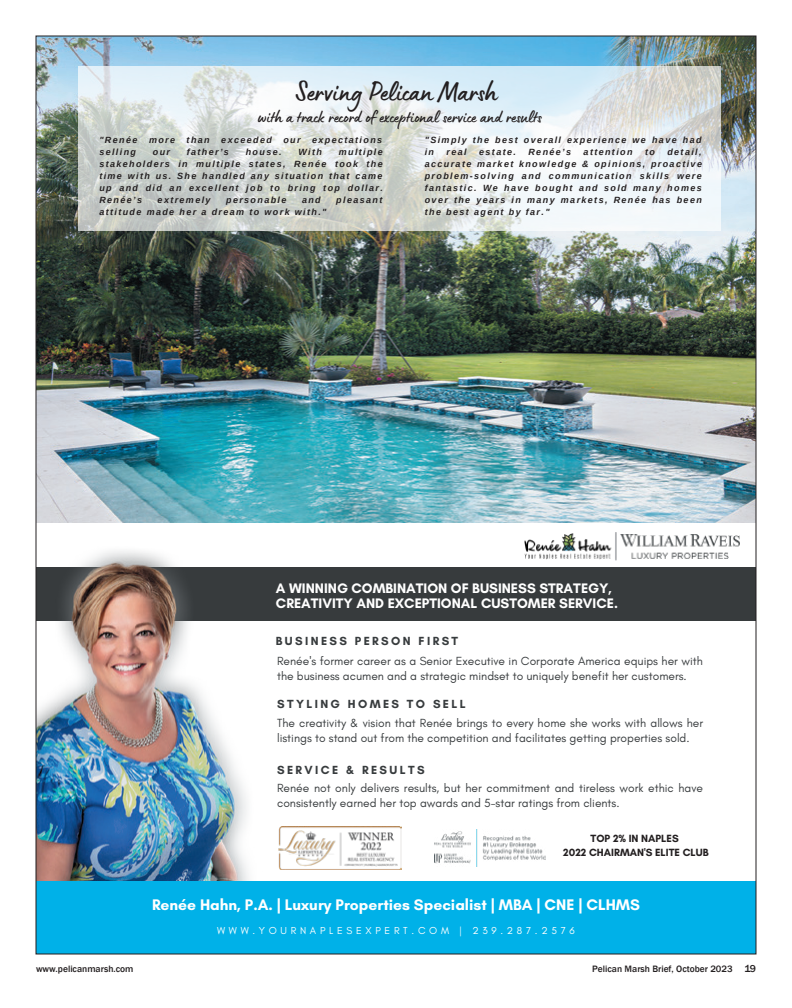
<style>
.page{position:relative;width:792px;height:1008px;background:#fff}
.page>*{position:absolute;margin:0;border:0;box-sizing:border-box;transform-origin:0 0}
.t1{font:29.1px "Lumios Marker";color:#231f20}
.t2{font:18px "Lumios Marker";color:#231f20}
.t3{font:700 15.6px "Glacial Indifference";color:#fff}
.t4{font:700 14px/15px "Glacial Indifference";color:#fff}
.t5{font:12px/15px "Glacial Indifference";color:#373b3d}
.t6{font:700 12px "Glacial Indifference";letter-spacing:.2em;color:#373b3d}
.t7{font:700 10.7px/14.7px "Glacial Indifference";color:#231f20;text-align:center}
.t8{font:10.3px "Glacial Indifference";letter-spacing:.36em;color:#fff}
.t9{font:500 9.5px "Franklin Gothic";color:#231f20}
.t10{font:italic 700 9px/12px "Arimo";letter-spacing:.15em;color:#231f20;text-align:justify}
.s1{font-size:10.5px}
</style>
<div class="page">
<div style="left:36px;top:567px;width:720px;height:53px;background:#373b3d"></div>
<img style="left:38px;top:551px;width:424px;height:330px">
<img style="left:38px;top:38px;width:716px;height:485px">
<svg style="left:78px;top:66px;width:643px;height:164px"></svg>
<div style="left:36px;top:881px;width:720px;height:73px;background:#00b1e8"></div>
<img style="left:434px;top:830px;width:111px;height:37px">
<img style="left:279px;top:827px;width:122px;height:43px">
<img style="left:524px;top:532px;width:216px;height:29px">
<h1 class="t1" style="left:295px;top:73px;width:204px">Serving Pelican Marsh</h1>
<h2 class="t2" style="left:258px;top:105px;width:286px">with a track record of exceptional service and results</h2>
<p class="t10" style="left:99px;top:134px;width:40px">"Renée</p>
<p class="t10" style="left:149px;top:134px;width:28px">more</p>
<p class="t10" style="left:187px;top:134px;width:25px">than</p>
<p class="t10" style="left:221px;top:134px;width:52px">exceeded</p>
<p class="t10" style="left:283px;top:134px;width:19px">our</p>
<p class="t10" style="left:312px;top:134px;width:72px">expectations</p>
<p class="t10" style="left:99px;top:146px;width:38px">selling</p>
<p class="t10" style="left:153px;top:146px;width:19px">our</p>
<p class="t10" style="left:187px;top:146px;width:44px">father’s</p>
<p class="t10" style="left:246px;top:146px;width:37px">house.</p>
<p class="t10" style="left:298px;top:146px;width:25px">With</p>
<p class="t10" style="left:99px;top:146px;width:285px;text-indent:239px">multiple stakeholders in multiple states, Renée took the time with us. She handled any situation that came up and did an excellent job to bring top dollar.<br>Renée’s</p>
<p class="t10" style="left:158px;top:194px;width:54px">extremely</p>
<p class="t10" style="left:226px;top:194px;width:62px">personable</p>
<p class="t10" style="left:302px;top:194px;width:20px">and</p>
<p class="t10" style="left:336px;top:194px;width:48px">pleasant</p>
<p class="t10" style="left:99px;top:206px;width:229px">attitude made her a dream to work with."</p>
<p class="t10" style="left:425px;top:134px;width:278px">"Simply the best overall experience we have had in</p>
<p class="t10" style="left:447px;top:146px;width:22px">real</p>
<p class="t10" style="left:479px;top:146px;width:38px">estate.</p>
<p class="t10" style="left:528px;top:146px;width:44px">Renée’s</p>
<p class="t10" style="left:584px;top:146px;width:50px">attention</p>
<p class="t10" style="left:645px;top:146px;width:11px">to</p>
<p class="t10" style="left:425px;top:146px;width:279px;text-indent:243px">detail, accurate market knowledge &amp; opinions, proactive problem-solving and communication skills were fantastic. We have bought and sold many homes over the years in many markets, Renée has been the best agent by far."</p>
<h3 class="t4" style="left:276px;top:580px;width:344px">A WINNING COMBINATION OF BUSINESS STRATEGY,<br>CREATIVITY AND EXCEPTIONAL CUSTOMER SERVICE.</h3>
<h3 class="t6" style="left:276px;top:634px;width:184px">BUSINESS PERSON FIRST</h3>
<h3 class="t5" style="left:277px;top:654px;width:427px">Renée's former career as a Senior Executive in Corporate America equips her with the business acumen and a strategic mindset to uniquely benefit her customers.</h3>
<h3 class="t6" style="left:277px;top:697px;width:190px">STYLING HOMES TO SELL</h3>
<h3 class="t5" style="left:277px;top:716px;width:428px">The creativity &amp; vision that Renée brings to every home she works with allows her listings to stand out from the competition and facilitates getting properties sold.</h3>
<h3 class="t6" style="left:277px;top:762px;width:149px">SERVICE &amp; RESULTS</h3>
<h3 class="t5" style="left:277px;top:780px;width:427px">Renée not only delivers results, but her commitment and tireless work ethic have consistently earned her top awards and 5-star ratings from clients.</h3>
<p class="t7" style="left:563px;top:831px;width:147px">TOP 2% IN NAPLES<br>2022 CHAIRMAN'S ELITE CLUB</p>
<h3 class="t3" style="left:152px;top:895px;width:490px">Renée Hahn, P.A. | Luxury Properties Specialist | MBA | CNE | CLHMS</h3>
<p class="t8" style="left:217px;top:925px;width:359px">WWW.YOURNAPLESEXPERT.COM | 239.287.2576</p>
<p class="t9" style="left:36px;top:963px;width:99px">www.pelicanmarsh.com</p>
<p class="t9" style="left:592px;top:963px;width:165px">Pelican Marsh Brief, October 2023 <span class="s1">19</span></p>
</div>
